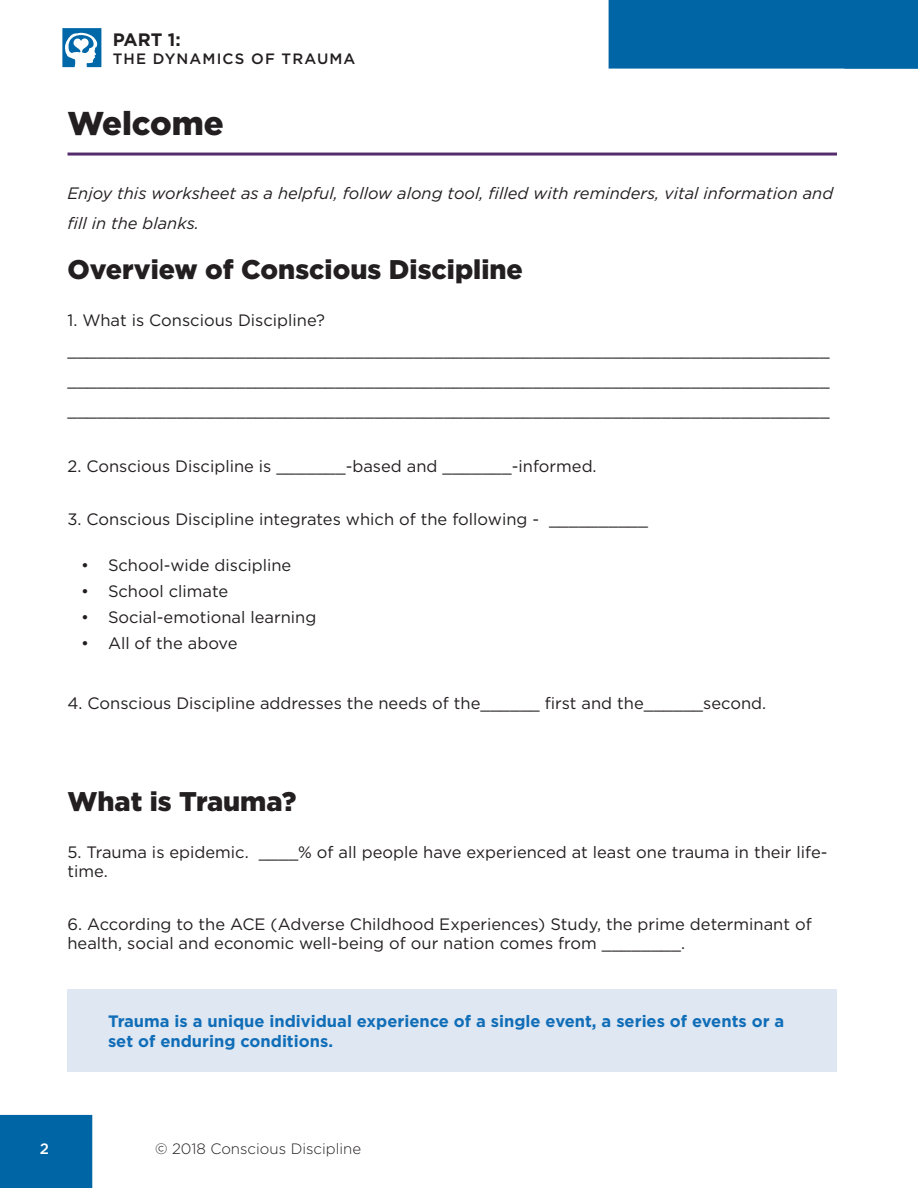
<style>
.page{position:relative;width:918px;height:1188px;background:#fff}
.page>*{position:absolute;margin:0;border:0;box-sizing:border-box;transform-origin:0 0}
.t1{font:900 33px "Gotham";color:#231f20}
.t2{font:900 27px "Gotham";color:#231f20}
.t3{font:700 18px "Gotham";color:#231f20}
.t4{font:16.5px/30px "Gotham";color:#231f20}
.t5{font:italic 16.5px/30px "Gotham";color:#231f20}
.t6{font:700 16.5px/19.5px "Gotham";color:#106db7}
.t7{font:300 15px "Gotham";color:#231f20}
.t8{font:500 15px "Gotham";letter-spacing:.075em;color:#231f20}
.t9{font:500 15px "Gotham";color:#fff}
</style>
<div class="page">
<div style="left:609px;top:0;width:309px;height:69px;background:#0065a4"></div>
<svg style="left:62px;top:28px;width:39px;height:39px"></svg>
<div style="left:0;top:1115px;width:92px;height:73px;background:#0065a4"></div>
<hr style="left:68px;top:153px;width:769px;height:3px;background:#552c6c">
<div style="left:68px;top:990px;width:769px;height:82px;background:#dee7f2"></div>
<p class="t3" style="left:113px;top:28px;width:69px">PART 1:</p>
<p class="t8" style="left:113px;top:49px;width:244px">THE DYNAMICS OF TRAUMA</p>
<h1 class="t1" style="left:68px;top:101px;width:158px">Welcome</h1>
<p class="t5" style="left:68px;top:178px;width:767px">Enjoy this worksheet as a helpful, follow along tool, filled with reminders, vital information and fill in the blanks.</p>
<h2 class="t2" style="left:68px;top:251px;width:457px">Overview of Conscious Discipline</h2>
<p class="t4" style="left:68px;top:305px;width:764px">1. What is Conscious Discipline? _____________________________________________________________________________ _____________________________________________________________________________ _____________________________________________________________________________</p>
<p class="t4" style="left:68px;top:451px;width:531px">2. Conscious Discipline is _______-based and _______-informed.</p>
<p class="t4" style="left:68px;top:504px;width:582px">3. Conscious Discipline integrates which of the following - __________</p>
<p class="t4" style="left:81px;top:549px;width:212px">• School-wide discipline</p>
<p class="t4" style="left:81px;top:576px;width:149px">• School climate</p>
<p class="t4" style="left:81px;top:602px;width:237px">• Social-emotional learning</p>
<p class="t4" style="left:81px;top:628px;width:158px">• All of the above</p>
<p class="t4" style="left:68px;top:687px;width:700px">4. Conscious Discipline addresses the needs of the______ first and the______second.</p>
<h2 class="t2" style="left:68px;top:783px;width:230px">What is Trauma?</h2>
<p class="t4" style="left:68px;top:842px;width:762px;line-height:19.5px">5. Trauma is epidemic. ____% of all people have experienced at least one trauma in their life&shy;time.</p>
<p class="t4" style="left:68px;top:914px;width:746px;line-height:19.5px">6. According to the ACE (Adverse Childhood Experiences) Study, the prime determinant of health, social and economic well-being of our nation comes from ________.</p>
<p class="t6" style="left:108px;top:1012px;width:678px">Trauma is a unique individual experience of a single event, a series of events or a set of enduring conditions.</p>
<p class="t9" style="left:40px;top:1138px;width:11px">2</p>
<p class="t7" style="left:155px;top:1139px;width:208px">© 2018 Conscious Discipline</p>
</div>
